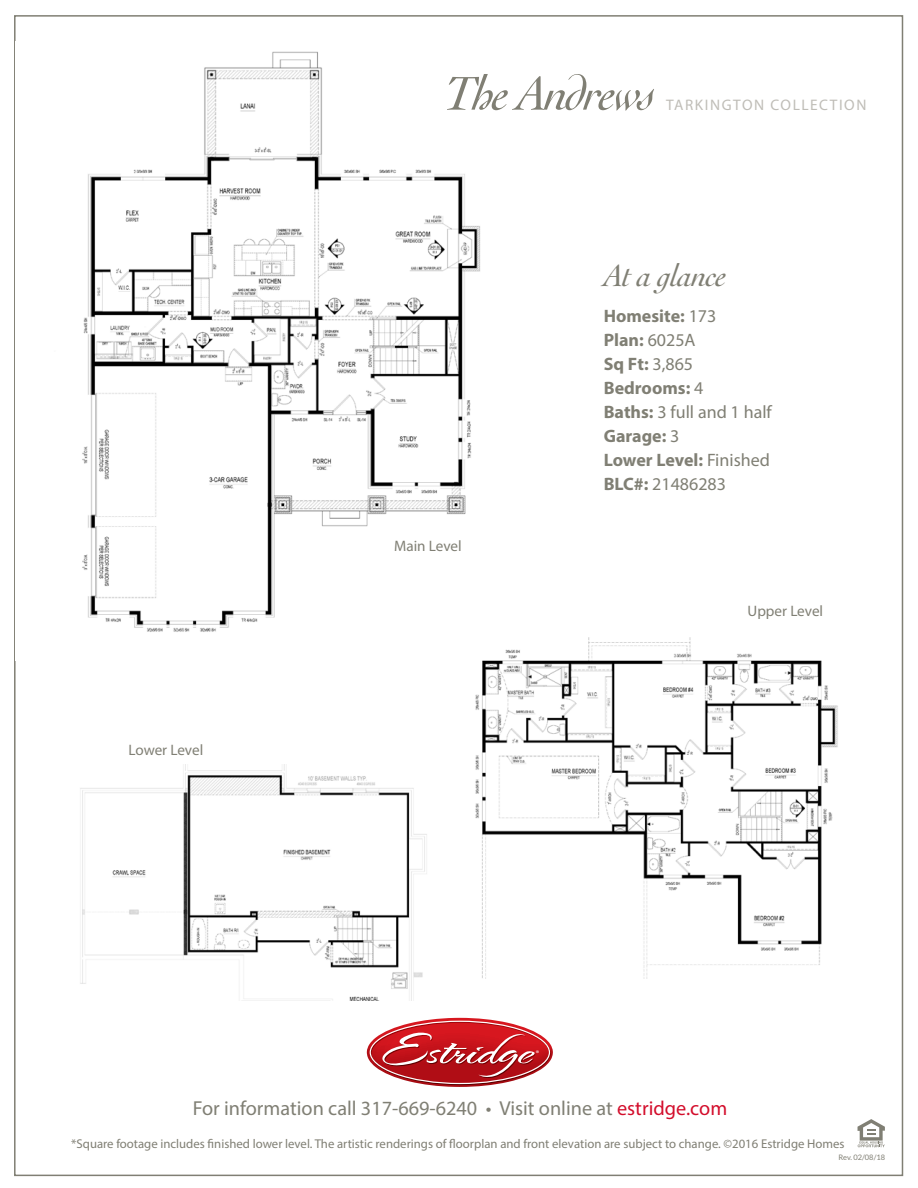
<style>
.page{position:relative;width:918px;height:1188px;background:#fff}
.page>*{position:absolute;margin:0;border:0;box-sizing:border-box;transform-origin:0 0}
.t1{font:italic 32.25px "Cochin";letter-spacing:-.025em;color:#807f74}
.t2{font:20.25px "Myriad Pro";color:#807f74}
.t3{font:700 18px "Myriad Pro";color:#807f74}
.t4{font:18px "Myriad Pro";color:#807f74}
.t5{font:15.3px "Myriad Pro";letter-spacing:.105em;color:#bfbdb7}
.t6{font:15.15px "Myriad Pro";color:#807f74}
.t7{font:12.75px "Myriad Pro";color:#807f74}
.t8{font:8.25px "Myriad Pro";color:#fff}
.t9{font:7.5px "Lato";color:#807f74}
.s1{font-family:"Cochin";font-style:italic;font-size:50.1px;color:#807f74}
.s2{font-weight:400}
.s3{font-weight:700}
.s4{color:#d30d2b}
</style>
<div class="page">
<div style="left:14px;top:15px;width:889px;height:1161px;background:#fff;border:2px solid #807f74"></div>
<img style="left:15px;top:41px;width:465px;height:619px">
<img style="left:433px;top:637px;width:405px;height:341px">
<svg style="left:858px;top:1119px;width:27px;height:28px"></svg>
<img style="left:80px;top:765px;width:372px;height:235px">
<svg style="left:367px;top:1018px;width:186px;height:69px"></svg>
<p class="t5" style="left:444px;top:95px;width:424px"><span class="s1">The Andrews</span> TARKINGTON COLLECTION</p>
<p class="t6" style="left:129px;top:740px;width:76px">Lower Level</p>
<p class="t6" style="left:394px;top:537px;width:69px">Main Level</p>
<p class="t1" style="left:604px;top:257px;width:125px">At a glance</p>
<p class="t3" style="left:604px;top:304px;width:114px">Homesite: <span class="s2">173</span></p>
<p class="t3" style="left:604px;top:328px;width:93px">Plan: <span class="s2">6025A</span></p>
<p class="t3" style="left:604px;top:352px;width:91px">Sq Ft: <span class="s2">3,865</span></p>
<p class="t3" style="left:604px;top:376px;width:101px">Bedrooms: <span class="s2">4</span></p>
<p class="t4" style="left:604px;top:401px;width:170px"><span class="s3">Baths:</span> 3 full and 1 half</p>
<p class="t3" style="left:604px;top:424px;width:77px">Garage: <span class="s2">3</span></p>
<p class="t3" style="left:604px;top:448px;width:168px">Lower Level: <span class="s2">Finished</span></p>
<p class="t4" style="left:604px;top:473px;width:124px"><span class="s3">BLC#:</span> 21486283</p>
<p class="t6" style="left:748px;top:602px;width:77px">Upper Level</p>
<p class="t8" style="left:536px;top:1048px;width:5px">®</p>
<p class="t2" style="left:193px;top:1095px;width:536px">For information call 317-669-6240 • Visit online at <span class="s4">estridge.com</span></p>
<p class="t7" style="left:71px;top:1136px;width:775px">*Square footage includes finished lower level. The artistic renderings of floorplan and front elevation are subject to change. ©2016 Estridge Homes</p>
<p class="t9" style="left:838px;top:1153px;width:48px">Rev. 02/08/18</p>
</div>
